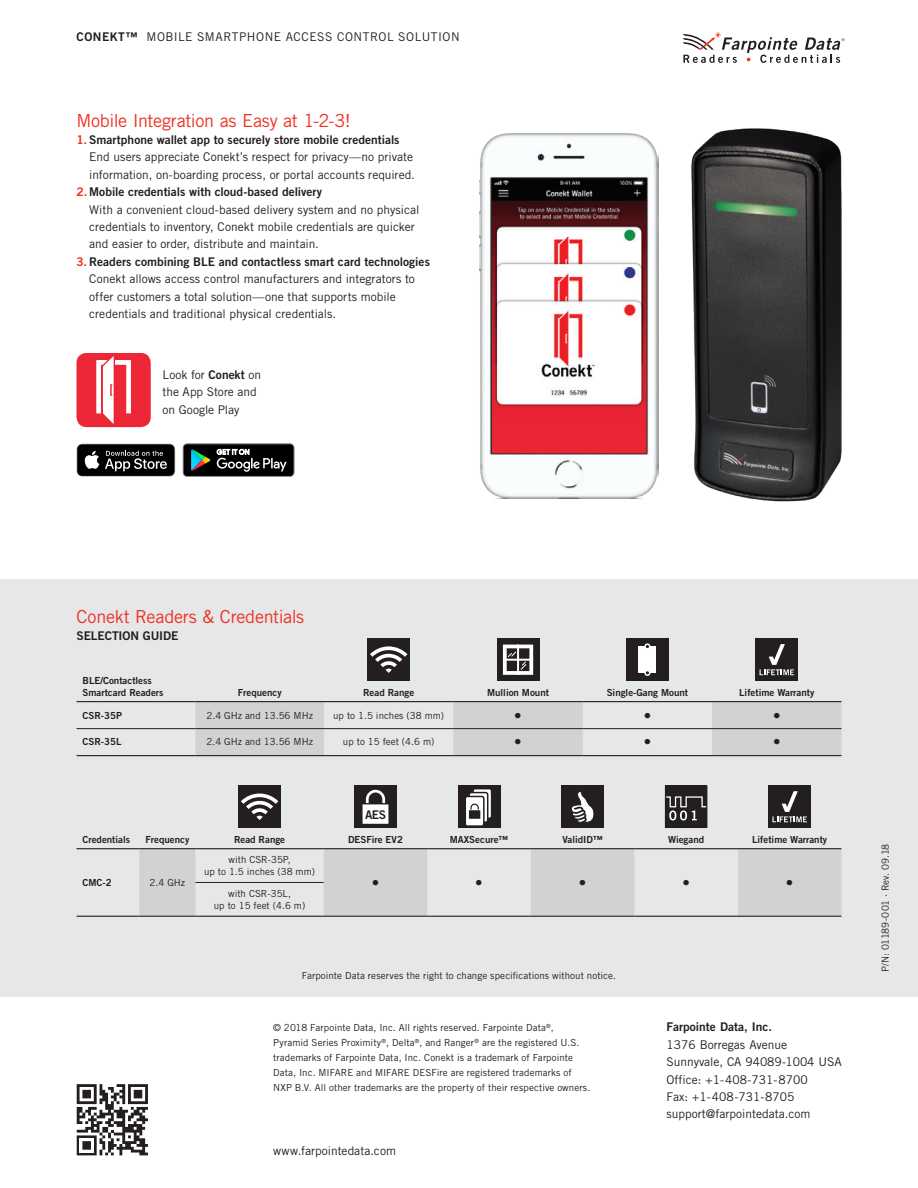
<style>
.page{position:relative;width:918px;height:1188px;background:#fff}
.page>*{position:absolute;margin:0;border:0;box-sizing:border-box;transform-origin:0 0}
.Subheading_12_pt{font:18px "Trade Gothic LT Std";letter-spacing:-.015em;color:#ef3122}
.t1{font:15px "Trade Gothic LT Std Bd 2";color:#231f20}
.White_bullet_points{font:12px/17.4px "Trade Gothic LT Std";color:#231f20}
.Subheading_12_pt-2{font:12px/17.4px "Trade Gothic LT Std Bd 2";color:#231f20}
.Running_header_left{font:12px "Trade Gothic LT Std";letter-spacing:.045em;color:#231f20}
.Answer{font:12px/17.4px "Trade Gothic LT Std";letter-spacing:-.005em;color:#231f20}
.Marginal_note___capt{font:9.75px/15px "Trade Gothic LT Std";letter-spacing:.005em;color:#231f20;text-align:center}
.t2{font:9.75px/11.7px "Trade Gothic LT Std Bd 2";color:#231f20}
.Marginal_note___capt-2{font:9.75px "Trade Gothic LT Std";letter-spacing:-.02em;color:#231f20}
.s1{font-family:"Trade Gothic LT Std Bd 2"}
.s2{font-family:"Trade Gothic LT Std Bd 2";color:#ef3122}
.s3{font-family:"Trade Gothic LT Std"}
</style>
<div class="page">
<div style="left:0;top:579px;width:918px;height:418px;background:#e6e7e9"></div>
<svg style="left:683px;top:32px;width:162px;height:31px"></svg>
<svg style="left:76px;top:1084px;width:72px;height:72px"></svg>
<svg style="left:77px;top:1084px;width:71px;height:71px"></svg>
<svg style="left:195px;top:702px;width:646px;height:53px"></svg>
<hr style="left:77px;top:755px;width:118px;height:1px;background:#231f20">
<hr style="left:195px;top:755px;width:129px;height:1px;background:#231f20">
<hr style="left:324px;top:755px;width:129px;height:1px;background:#231f20">
<hr style="left:453px;top:755px;width:130px;height:1px;background:#231f20">
<hr style="left:583px;top:755px;width:129px;height:1px;background:#231f20">
<hr style="left:712px;top:755px;width:129px;height:1px;background:#231f20">
<hr style="left:77px;top:728px;width:118px;height:1px;background:#231f20">
<hr style="left:195px;top:728px;width:129px;height:1px;background:#231f20">
<hr style="left:324px;top:728px;width:129px;height:1px;background:#231f20">
<hr style="left:453px;top:728px;width:130px;height:1px;background:#231f20">
<hr style="left:583px;top:728px;width:129px;height:1px;background:#231f20">
<hr style="left:712px;top:728px;width:129px;height:1px;background:#231f20">
<hr style="left:77px;top:701px;width:118px;height:1px;background:#231f20">
<hr style="left:195px;top:701px;width:129px;height:1px;background:#231f20">
<hr style="left:324px;top:701px;width:129px;height:1px;background:#231f20">
<hr style="left:453px;top:701px;width:130px;height:1px;background:#231f20">
<hr style="left:583px;top:701px;width:129px;height:1px;background:#231f20">
<hr style="left:712px;top:701px;width:129px;height:1px;background:#231f20">
<div style="left:367px;top:638px;width:43px;height:43px;background:#231f20"></div>
<svg style="left:370px;top:646px;width:37px;height:27px"></svg>
<div style="left:497px;top:638px;width:42px;height:43px;background:#231f20"></div>
<svg style="left:503px;top:645px;width:30px;height:30px"></svg>
<div style="left:626px;top:638px;width:43px;height:43px;background:#231f20"></div>
<div style="left:639px;top:647px;width:17px;height:26px;background:#fff"></div>
<svg style="left:644px;top:643px;width:7px;height:6px"></svg>
<svg style="left:644px;top:671px;width:7px;height:5px"></svg>
<div style="left:756px;top:639px;width:42px;height:42px;background:#231f20"></div>
<svg style="left:760px;top:644px;width:34px;height:31px"></svg>
<svg style="left:139px;top:849px;width:702px;height:67px;fill:#d1d2d4"></svg>
<hr style="left:77px;top:848px;width:62px;height:1px;background:#231f20">
<hr style="left:139px;top:848px;width:56px;height:1px;background:#231f20">
<hr style="left:195px;top:848px;width:129px;height:1px;background:#231f20">
<hr style="left:324px;top:848px;width:103px;height:1px;background:#231f20">
<hr style="left:427px;top:848px;width:104px;height:1px;background:#231f20">
<hr style="left:531px;top:848px;width:103px;height:1px;background:#231f20">
<hr style="left:634px;top:848px;width:104px;height:1px;background:#231f20">
<hr style="left:738px;top:848px;width:103px;height:1px;background:#231f20">
<hr style="left:77px;top:916px;width:62px;height:1px;background:#231f20">
<hr style="left:139px;top:916px;width:56px;height:1px;background:#231f20">
<hr style="left:324px;top:916px;width:103px;height:1px;background:#231f20">
<hr style="left:427px;top:916px;width:104px;height:1px;background:#231f20">
<hr style="left:531px;top:916px;width:103px;height:1px;background:#231f20">
<hr style="left:634px;top:916px;width:104px;height:1px;background:#231f20">
<hr style="left:738px;top:916px;width:103px;height:1px;background:#231f20">
<hr style="left:195px;top:882px;width:129px;height:1px;background:#231f20">
<hr style="left:195px;top:916px;width:129px;height:1px;background:#231f20">
<div style="left:238px;top:786px;width:43px;height:42px;background:#231f20"></div>
<svg style="left:241px;top:794px;width:37px;height:26px"></svg>
<div style="left:354px;top:786px;width:43px;height:42px;background:#231f20"></div>
<svg style="left:363px;top:790px;width:25px;height:34px"></svg>
<div style="left:458px;top:786px;width:42px;height:42px;background:#231f20"></div>
<svg style="left:474px;top:789px;width:17px;height:29px"></svg>
<svg style="left:466px;top:792px;width:22px;height:34px"></svg>
<div style="left:561px;top:786px;width:43px;height:42px;background:#231f20"></div>
<svg style="left:571px;top:792px;width:23px;height:31px"></svg>
<svg style="left:665px;top:786px;width:42px;height:42px;background:#3d393a"></svg>
<div style="left:768px;top:786px;width:43px;height:42px;background:#231f20"></div>
<svg style="left:772px;top:791px;width:35px;height:31px"></svg>
<img style="left:691px;top:128px;width:151px;height:374px">
<img style="left:479px;top:133px;width:180px;height:366px">
<svg style="left:77px;top:353px;width:74px;height:74px"></svg>
<svg style="left:77px;top:444px;width:98px;height:33px;background:#323232"></svg>
<svg style="left:183px;top:444px;width:111px;height:33px;background:#292f2e"></svg>
<p class="Running_header_left" style="left:77px;top:30px;width:385px"><span class="s1">CONEKT™</span> MOBILE SMARTPHONE ACCESS CONTROL SOLUTION</p>
<p class="Subheading_12_pt" style="left:77px;top:109px;width:276px">Mobile Integration as Easy at 1-2-3!</p>
<p class="White_bullet_points" style="left:89px;top:131px;width:327px;text-indent:-13px"><span class="s2">1.</span> <span class="s1">Smartphone wallet app to securely store mobile credentials<br></span>End users appreciate Conekt’s respect for privacy—no private information, on-boarding process, or portal accounts required.</p>
<p class="White_bullet_points" style="left:89px;top:183px;width:332px;text-indent:-13px"><span class="s2">2.</span> <span class="s1">Mobile credentials with cloud-based delivery<br></span>With a convenient cloud-based delivery system and no physical credentials to inventory, Conekt mobile credentials are quicker and easier to order, distribute and maintain.</p>
<p class="White_bullet_points" style="left:89px;top:253px;width:342px;text-indent:-13px"><span class="s2">3.</span> <span class="s1">Readers combining BLE and contactless smart card technologies </span>Conekt allows access control manufacturers and integrators to offer customers a total solution—one that supports mobile credentials and traditional physical credentials.</p>
<p class="Answer" style="left:163px;top:366px;width:100px">Look for <span class="s1">Conekt</span> on the App Store and on Google Play</p>
<p class="Subheading_12_pt" style="left:77px;top:605px;width:229px">Conekt Readers &amp; Credentials</p>
<p class="Subheading_12_pt-2" style="left:77px;top:627px;width:103px">SELECTION GUIDE</p>
<p class="t2" style="left:83px;top:674px;width:82px">BLE/Contactless<br>Smartcard Readers</p>
<p class="t2" style="left:238px;top:686px;width:45px">Frequency</p>
<p class="t2" style="left:363px;top:686px;width:53px">Read Range</p>
<p class="t2" style="left:487px;top:686px;width:64px">Mullion Mount</p>
<p class="t2" style="left:607px;top:686px;width:83px">Single-Gang Mount</p>
<p class="t2" style="left:739px;top:686px;width:77px">Lifetime Warranty</p>
<p class="t2" style="left:83px;top:709px;width:41px">CSR-35P</p>
<p class="Marginal_note___capt" style="left:206px;top:708px;width:108px">2.4 GHz and 13.56 MHz</p>
<p class="Marginal_note___capt" style="left:333px;top:708px;width:113px">up to 1.5 inches (38 mm)</p>
<p class="t1" style="left:514px;top:706px;width:9px">•</p>
<p class="t1" style="left:644px;top:706px;width:9px">•</p>
<p class="t1" style="left:773px;top:706px;width:9px">•</p>
<p class="t2" style="left:83px;top:736px;width:40px">CSR-35L</p>
<p class="Marginal_note___capt" style="left:206px;top:734px;width:108px">2.4 GHz and 13.56 MHz</p>
<p class="Marginal_note___capt" style="left:343px;top:734px;width:93px">up to 15 feet (4.6 m)</p>
<p class="t1" style="left:514px;top:733px;width:9px">•</p>
<p class="t1" style="left:644px;top:733px;width:9px">•</p>
<p class="t1" style="left:773px;top:733px;width:9px">•</p>
<p class="t2" style="left:83px;top:833px;width:49px">Credentials</p>
<p class="t2" style="left:145px;top:833px;width:45px">Frequency</p>
<p class="t2" style="left:234px;top:833px;width:53px">Read Range</p>
<p class="t2" style="left:83px;top:876px;width:31px">CMC-2</p>
<p class="Marginal_note___capt" style="left:150px;top:875px;width:37px">2.4 GHz</p>
<p class="Marginal_note___capt" style="left:204px;top:854px;width:113px;line-height:11.7px">with CSR-35P,<br>up to 1.5 inches (38 mm)</p>
<p class="Marginal_note___capt" style="left:214px;top:887px;width:93px;line-height:11.7px">with CSR-35L,<br>up to 15 feet (4.6 m)</p>
<p class="Subheading_12_pt-2" style="left:365px;top:806px;width:22px">AES</p>
<p class="t2" style="left:348px;top:833px;width:56px">DESFire EV2</p>
<p class="t2" style="left:450px;top:833px;width:60px">MAXSecure™</p>
<p class="t2" style="left:562px;top:833px;width:42px">ValidID™</p>
<p class="t2" style="left:668px;top:833px;width:38px">Wiegand</p>
<p class="t2" style="left:752px;top:833px;width:77px">Lifetime Warranty</p>
<p class="t1" style="left:372px;top:873px;width:9px">•</p>
<p class="t1" style="left:475px;top:873px;width:9px">•</p>
<p class="t1" style="left:579px;top:873px;width:9px">•</p>
<p class="t1" style="left:682px;top:873px;width:9px">•</p>
<p class="t1" style="left:786px;top:873px;width:9px">•</p>
<p class="Marginal_note___capt" style="left:302px;top:968px;width:316px">Farpointe Data reserves the right to change specifications without notice.</p>
<p class="Marginal_note___capt" style="left:273px;top:1020px;width:319px;text-align:left">© 2018 Farpointe Data, Inc. All rights reserved. Farpointe Data<sup>®</sup>, Pyramid Series Proximity<sup>®</sup>, Delta<sup>®</sup>, and Ranger<sup>®</sup> are the registered U.S. trademarks of Farpointe Data, Inc. Conekt is a trademark of Farpointe Data, Inc. MIFARE and MIFARE DESFire are registered trademarks of NXP B.V. All other trademarks are the property of their respective owners.</p>
<p class="Subheading_12_pt-2" style="left:667px;top:1018px;width:122px">Farpointe Data, Inc.<br><span class="s3">1376 Borregas Avenue</span></p>
<p class="White_bullet_points" style="left:667px;top:1053px;width:177px">Sunnyvale, CA 94089-1004 USA</p>
<p class="White_bullet_points" style="left:667px;top:1071px;width:143px">Office: +1-408-731-8700</p>
<p class="White_bullet_points" style="left:667px;top:1088px;width:129px">Fax: +1-408-731-8705</p>
<p class="White_bullet_points" style="left:667px;top:1105px;width:145px">support@farpointedata.com</p>
<p class="White_bullet_points" style="left:273px;top:1142px;width:124px">www.farpointedata.com</p>
<p class="Marginal_note___capt-2" style="left:879px;top:972px;width:130px;rotate:-90deg">P/N: 01189-001 ∙ Rev. 09.18</p>
</div>
